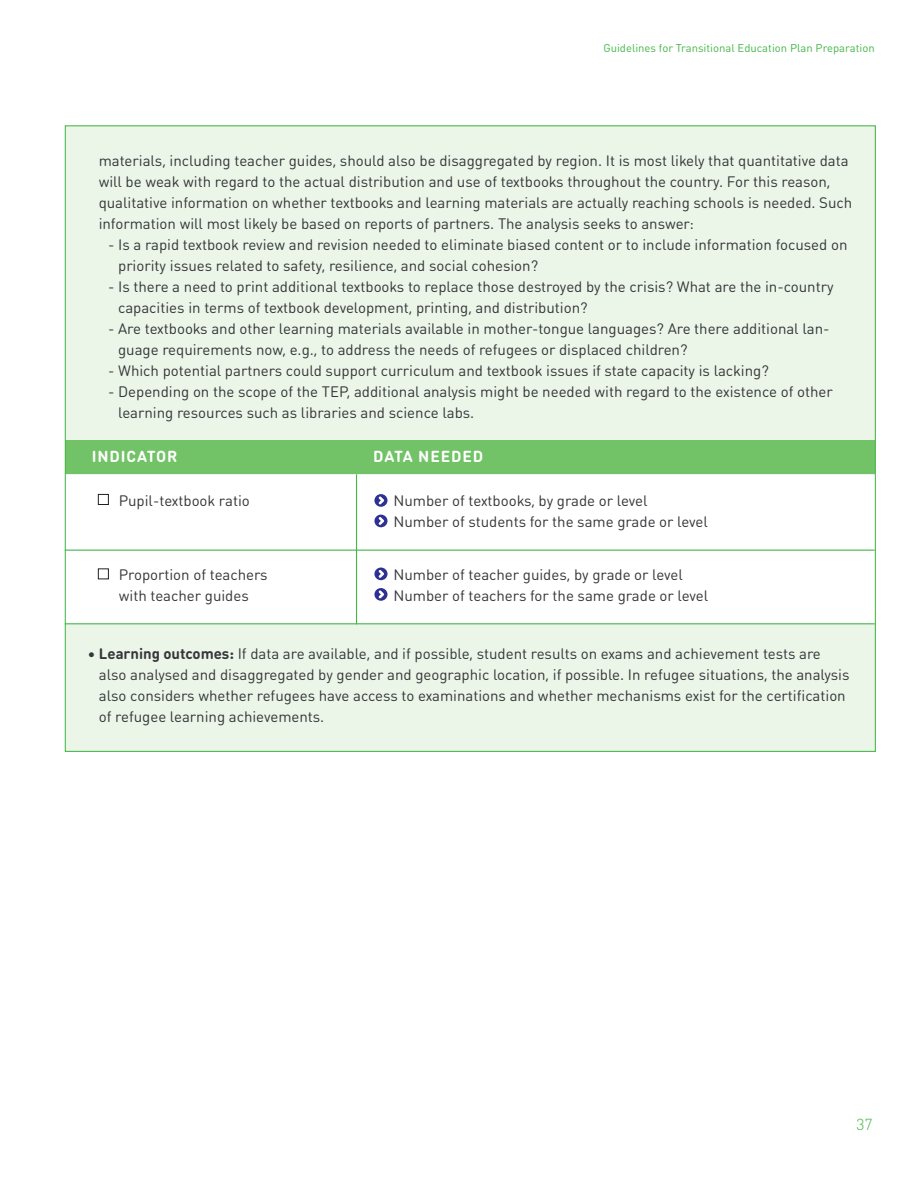
<style>
.page{position:relative;width:918px;height:1188px;background:#fff}
.page>*{position:absolute;margin:0;border:0;box-sizing:border-box;transform-origin:0 0}
.t1{font:700 15.75px "DIN Round Pro";letter-spacing:.055em;color:#fff}
.t2{font:300 15.75px "DIN Round Pro";color:#45b749}
.t3{font:15px/21px "DIN Round Pro";color:#363539}
.t4{font:11.25px "DIN Round Pro";color:#45b749}
.s1{font-weight:700}
</style>
<div class="page">
<div style="left:65px;top:624px;width:810px;height:127px;background:#ebf5e8"></div>
<div style="left:65px;top:126px;width:810px;height:348px;background:#ebf5e8"></div>
<div style="left:98px;top:494px;width:11px;height:11px;border:1px solid #231f20"></div>
<hr style="left:356px;top:474px;width:1px;height:150px;background:#45b749">
<hr style="left:65px;top:550px;width:810px;height:1px;background:#45b749">
<hr style="left:65px;top:623px;width:810px;height:1px;background:#45b749">
<div style="left:98px;top:569px;width:11px;height:10px;border:1px solid #231f20"></div>
<svg style="left:374px;top:515px;width:14px;height:12px"></svg>
<svg style="left:374px;top:494px;width:14px;height:13px"></svg>
<svg style="left:374px;top:588px;width:14px;height:13px"></svg>
<svg style="left:374px;top:568px;width:14px;height:12px"></svg>
<div style="left:65px;top:440px;width:810px;height:34px;background:#72c267"></div>
<p class="t4" style="left:603px;top:40px;width:273px">Guidelines for Transitional Education Plan Preparation</p>
<p class="t3" style="left:99px;top:150px;width:755px">materials, including teacher guides, should also be disaggregated by region. It is most likely that quantitative data will be weak with regard to the actual distribution and use of textbooks throughout the country. For this reason, qualitative information on whether textbooks and learning materials are actually reaching schools is needed. Such information will most likely be based on reports of partners. The analysis seeks to answer:</p>
<p class="t3" style="left:118px;top:234px;width:731px;text-indent:-10px">- Is a rapid textbook review and revision needed to eliminate biased content or to include information focused on priority issues related to safety, resilience, and social cohesion?</p>
<p class="t3" style="left:118px;top:276px;width:717px;text-indent:-10px">- Is there a need to print additional textbooks to replace those destroyed by the crisis? What are the in-country capacities in terms of textbook development, printing, and distribution?</p>
<p class="t3" style="left:118px;top:318px;width:713px;text-indent:-10px">- Are textbooks and other learning materials available in mother-tongue languages? Are there additional lan&shy;guage requirements now, e.g., to address the needs of refugees or displaced children?</p>
<p class="t3" style="left:108px;top:360px;width:662px">- Which potential partners could support curriculum and textbook issues if state capacity is lacking?</p>
<p class="t3" style="left:118px;top:381px;width:716px;text-indent:-10px">- Depending on the scope of the TEP, additional analysis might be needed with regard to the existence of other learning resources such as libraries and science labs.</p>
<p class="t1" style="left:92px;top:445px;width:39px">Indicat</p>
<p class="t1" style="left:156px;top:445px;width:23px">or</p>
<p class="t1" style="left:373px;top:445px;width:11px">Data</p>
<p class="t1" style="left:418px;top:445px;width:66px">needed</p>
<p class="t3" style="left:119px;top:489px;width:133px">Pupil-textbook ratio</p>
<p class="t3" style="left:393px;top:489px;width:316px">Number of textbooks, by grade or level<br>Number of students for the same grade or level</p>
<p class="t3" style="left:119px;top:564px;width:151px">Proportion of teachers with teacher guides</p>
<p class="t3" style="left:393px;top:564px;width:316px">Number of teacher guides, by grade or level<br>Number of teachers for the same grade or level</p>
<p class="t3" style="left:99px;top:643px;width:752px;text-indent:-12px"><span class="s1">• Learning outcomes:</span> If data are available, and if possible, student results on exams and achievement tests are also analysed and disaggregated by gender and geographic location, if possible. In refugee situations, the analysis also considers whether refugees have access to examinations and whether mechanisms exist for the certification of refugee learning achievements.</p>
<p class="t2" style="left:856px;top:1114px;width:18px">37</p>
</div>
